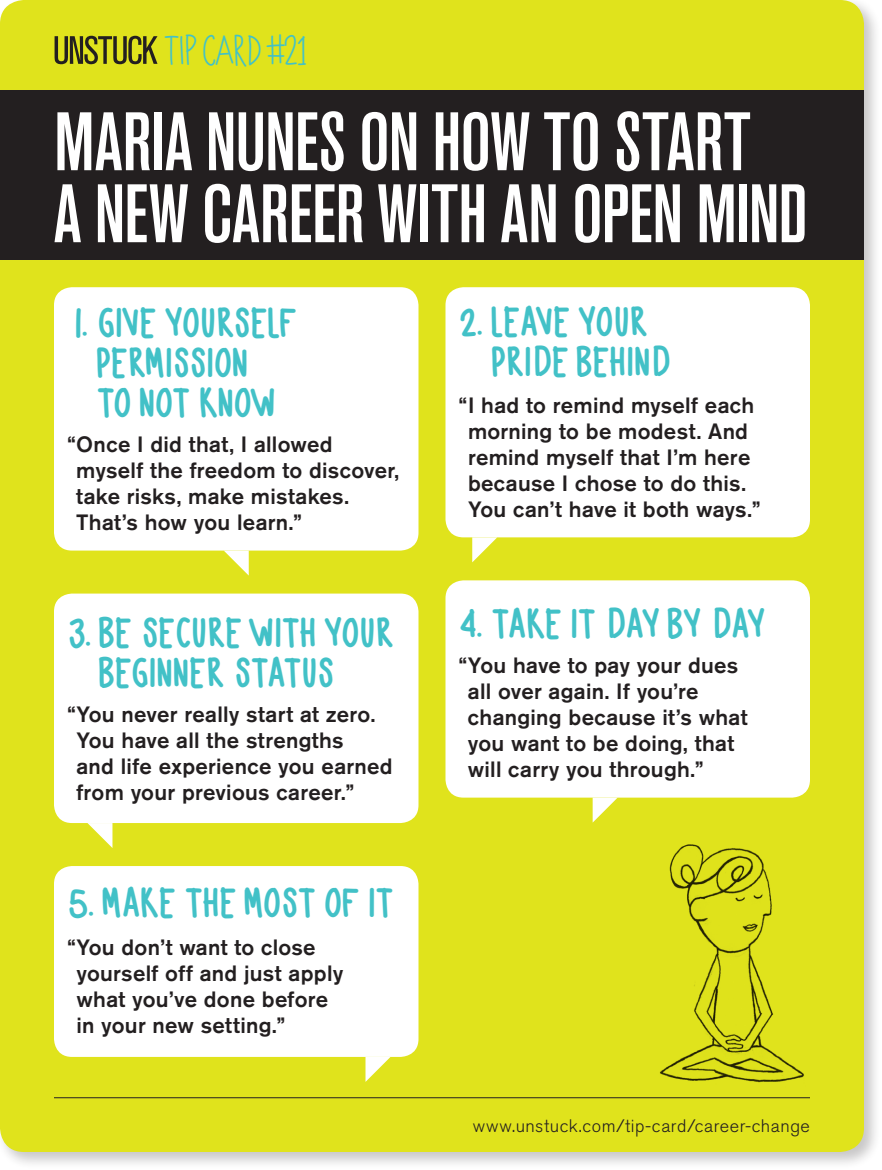
<style>
.page{position:relative;width:882px;height:1170px;background:#fff}
.page>*{position:absolute;margin:0;border:0;box-sizing:border-box;transform-origin:0 0}
.Sections{font:500 condensed 82px/72px "Akzidenz Grotesk Std";letter-spacing:-.005em;color:#fff}
.Sections-2{font:41.8px "Unstuckmedium";letter-spacing:-.2em;color:#42c1c7}
.Sections-3{font:40px/40px "Audreys Font";letter-spacing:-.115em;color:#42c1c7}
.Sections-4{font:40px "Audreys Font";letter-spacing:-.15em;color:#42c1c7}
.Body_Copy{font:500 22px/26px "Akzidenz Grotesk Std";letter-spacing:.01em;color:#231f20}
.t1{font:300 18px "Akzidenz Grotesk Std";letter-spacing:.03em;color:#231f20}
</style>
<div class="page">
<div style="left:0;top:0;width:882px;height:1170px;background:#231f20;opacity:.25"></div>
<div style="left:0;top:0;width:864px;height:1152px;background:#e0e31c;border-radius:24px"></div>
<svg style="left:55px;top:36px;width:102px;height:28px"></svg>
<div style="left:0;top:91px;width:864px;height:169px;background:#231f20"></div>
<hr style="left:54px;top:1097px;width:756px;height:1px;background:#231f20">
<div style="left:446px;top:287px;width:364px;height:250px;background:#fff;border-radius:18px"></div>
<svg style="left:472px;top:537px;width:25px;height:25px"></svg>
<div style="left:54px;top:594px;width:364px;height:229px;background:#fff;border-radius:18px"></div>
<svg style="left:87px;top:823px;width:25px;height:25px"></svg>
<div style="left:54px;top:287px;width:364px;height:264px;background:#fff;border-radius:18px"></div>
<svg style="left:224px;top:551px;width:25px;height:25px"></svg>
<div style="left:446px;top:580px;width:364px;height:218px;background:#fff;border-radius:18px"></div>
<svg style="left:593px;top:798px;width:24px;height:24px"></svg>
<svg style="left:356px;top:1053px;width:56px;height:46px"></svg>
<div style="left:54px;top:866px;width:364px;height:191px;background:#fff;border-radius:18px"></div>
<img style="left:660px;top:844px;width:144px;height:239px">
<p class="Sections-2" style="left:161px;top:31px;width:151px">TIPCARD #21</p>
<p class="Sections" style="left:54px;top:105px;width:755px">MARIA NUNES ON HOW TO START<br>A NEW CAREER WITH AN OPEN MIND</p>
<p class="Sections-3" style="left:67px;top:306px;width:234px;text-align:center">1. GIVE YOURSELF<br>PERMISSION<br>TO NOT KNOW</p>
<p class="Body_Copy" style="left:76px;top:430px;width:324px;text-indent:-9px">“Once I did that, I allowed myself the freedom to discover, take risks, make mistakes.<br>That’s how you learn.”</p>
<p class="Sections-3" style="left:98px;top:616px;width:300px;text-indent:-31px">3. BE SECURE WITH YOUR<br>BEGINNER STATUS</p>
<p class="Body_Copy" style="left:76px;top:700px;width:318px;text-indent:-9px">“You never really start at zero.<br>You have all the strengths<br>and life experience you earned from your previous career.”</p>
<p class="Sections-3" style="left:67px;top:886px;width:330px">5. MAKE THE MOST OF IT</p>
<p class="Body_Copy" style="left:76px;top:934px;width:268px;text-indent:-9px">“You don’t want to close yourself off and just apply what you’ve done before in your new setting.”</p>
<p class="Sections-3" style="left:490px;top:305px;width:185px;text-indent:-31px">2. LEAVE YOUR<br>PRIDE BEHIND</p>
<p class="Body_Copy" style="left:459px;top:392px;width:303px;text-align:center">“I had to remind myself each morning to be modest. And remind myself that I’m here because I chose to do this.<br>You can’t have it both ways.”</p>
<p class="Sections-4" style="left:459px;top:606px;width:311px">4. TAKE IT DAY BY DAY</p>
<p class="Body_Copy" style="left:468px;top:651px;width:281px;text-indent:-9px">“You have to pay your dues all over again. If you’re changing because it’s what you want to be doing, that will carry you through.”</p>
<p class="t1" style="left:473px;top:1115px;width:339px">www.unstuck.com/tip-card/career-change</p>
</div>
